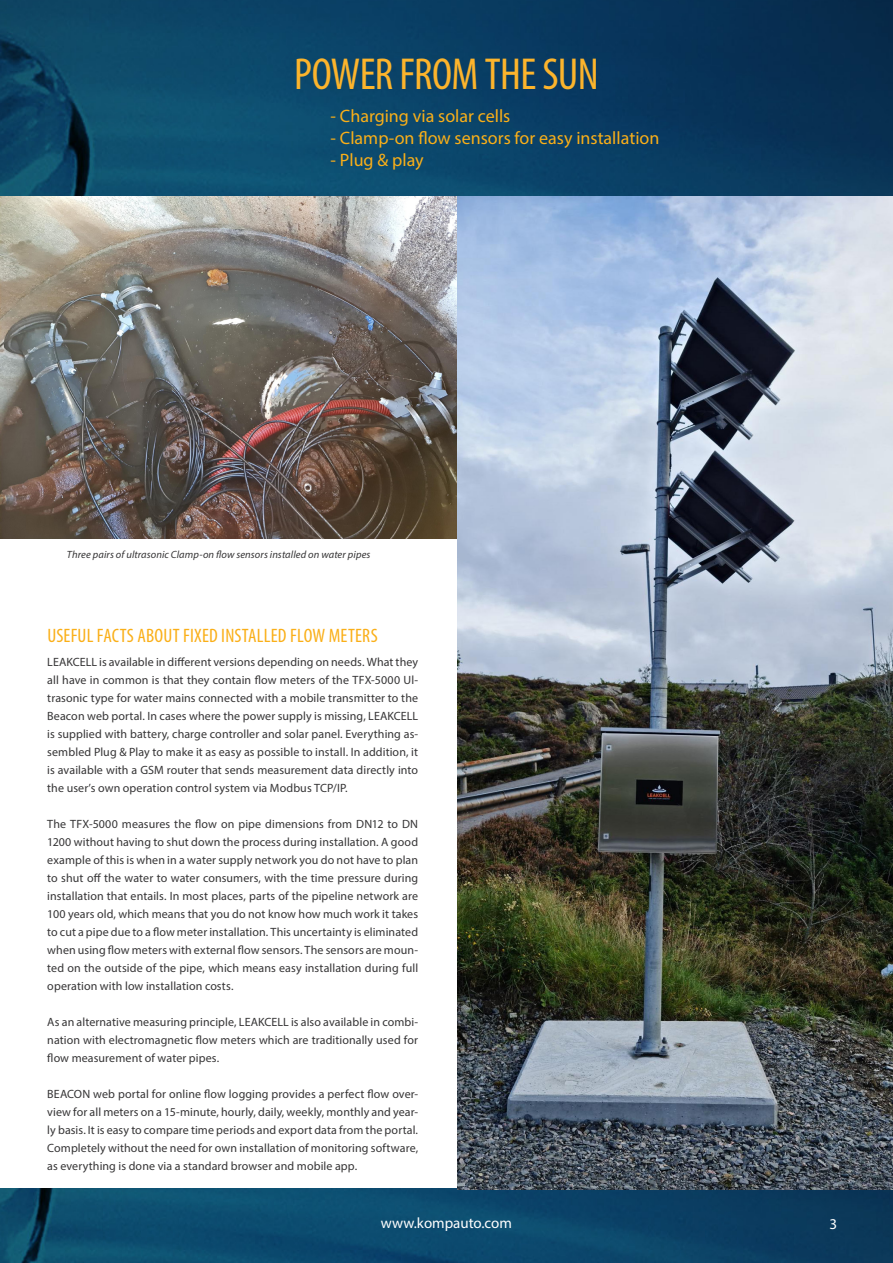
<style>
.page{position:relative;width:893px;height:1263px;background:#fff}
.page>*{position:absolute;margin:0;border:0;box-sizing:border-box;transform-origin:0 0}
.Rubrik{font:condensed 45px "Myriad Pro";letter-spacing:-.015em;color:#fcb42c}
.Infälld_mellis{font:condensed 19.5px "Myriad Pro";letter-spacing:.01em;color:#faaf18}
.t1{font:18px "Myriad Pro";color:#faaf18}
.t2{font:15px "Myriad Pro";color:#fff}
.Bröd{font:12px/18px "Myriad Pro";letter-spacing:.01em;color:#363536;text-align:justify}
.Bröd-2{font:italic 10.5px "Myriad Pro";letter-spacing:.01em;color:#363536}
</style>
<div class="page">
<img style="left:0;top:1188px;width:893px;height:75px">
<img style="left:0;top:0;width:893px;height:197px">
<img style="left:0;top:197px;width:458px;height:341px">
<img style="left:458px;top:197px;width:435px;height:992px">
<p class="Rubrik" style="left:294px;top:47px;width:306px">POWER FROM THE SUN</p>
<p class="t1" style="left:331px;top:105px;width:181px">- Charging via solar cells</p>
<p class="t1" style="left:331px;top:127px;width:330px">- Clamp-on flow sensors for easy installation</p>
<p class="t1" style="left:331px;top:148px;width:95px">- Plug &amp; play</p>
<p class="Bröd-2" style="left:67px;top:548px;width:305px">Three pairs of ultrasonic Clamp-on flow sensors installed on water pipes</p>
<p class="Infälld_mellis" style="left:47px;top:623px;width:332px">USEFUL FACTS ABOUT FIXED INSTALLED FLOW METERS</p>
<p class="Bröd" style="left:47px;top:653px;width:372px">LEAKCELL is available in different versions depending on needs. What they all have in common is that they contain flow meters of the TFX-5000 Ul&shy;trasonic type for water mains connected with a mobile transmitter to the Beacon web portal. In cases where the power supply is missing, LEAKCELL is supplied with battery, charge controller and solar panel. Everything as&shy;sembled Plug &amp; Play to make it as easy as possible to install. In addition, it is available with a GSM router that sends measurement data directly into the user’s own operation control system via Modbus TCP/IP.</p>
<p class="Bröd" style="left:47px;top:815px;width:372px">The TFX-5000 measures the flow on pipe dimensions from DN12 to DN 1200 without having to shut down the process during installation. A good example of this is when in a water supply network you do not have to plan to shut off the water to water consumers, with the time pressure during installation that entails. In most places, parts of the pipeline network are 100 years old, which means that you do not know how much work it takes to cut a pipe due to a flow meter installation. This uncertainty is eliminated when using flow meters with external flow sensors. The sensors are moun&shy;ted on the outside of the pipe, which means easy installation during full operation with low installation costs.</p>
<p class="Bröd" style="left:47px;top:1013px;width:372px">As an alternative measuring principle, LEAKCELL is also available in combi&shy;nation with electromagnetic flow meters which are traditionally used for flow measurement of water pipes.</p>
<p class="Bröd" style="left:47px;top:1085px;width:372px">BEACON web portal for online flow logging provides a perfect flow over&shy;view for all meters on a 15-minute, hourly, daily, weekly, monthly and year&shy;ly basis. It is easy to compare time periods and export data from the portal.<br>Completely without the need for own installation of monitoring software, as everything is done via a standard browser and mobile app.</p>
<p class="t2" style="left:381px;top:1213px;width:133px">www.kompauto.com</p>
<p class="t2" style="left:829px;top:1215px;width:9px">3</p>
</div>
